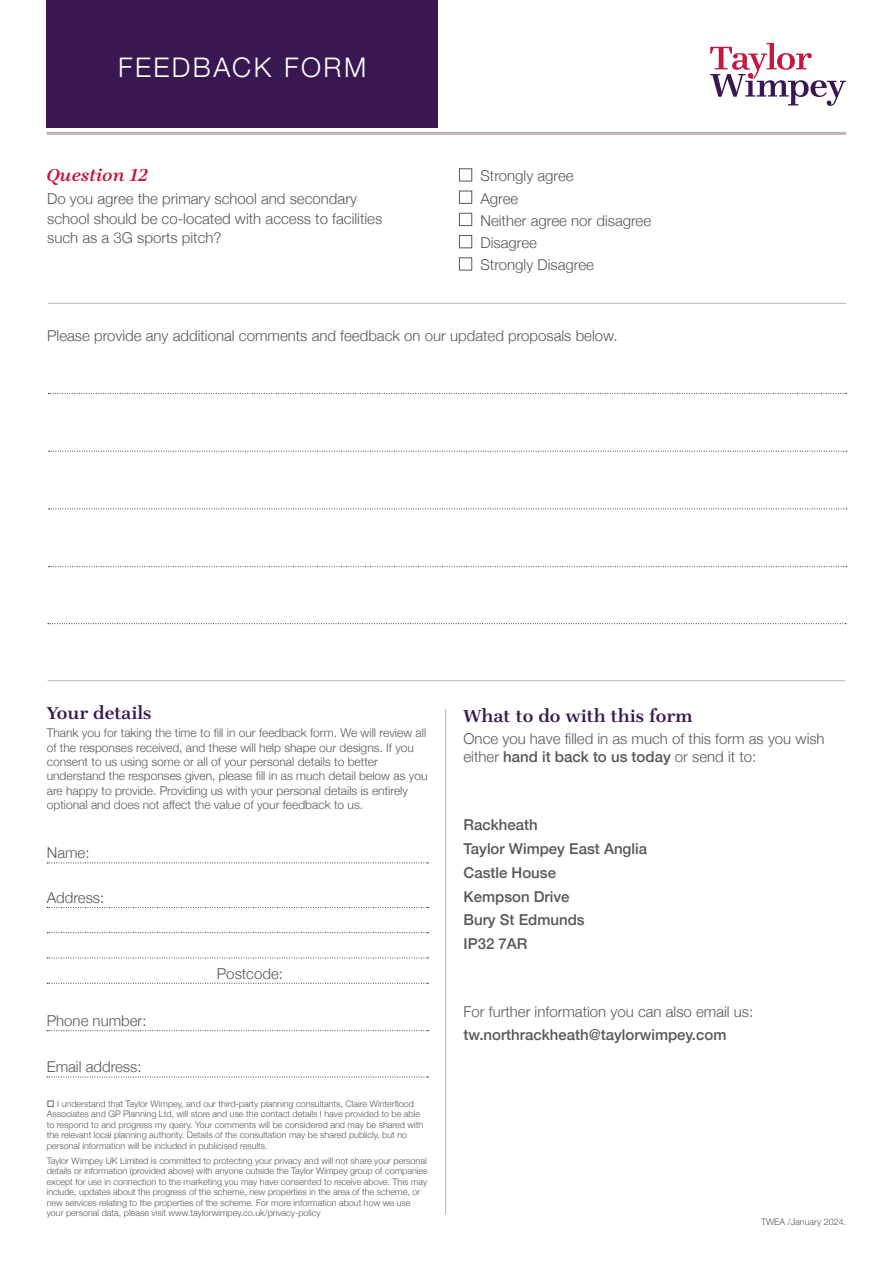
<style>
.page{position:relative;width:893px;height:1263px;background:#fff}
.page>*{position:absolute;margin:0;border:0;box-sizing:border-box;transform-origin:0 0}
.t1{font:300 27px "Helvetica Neue";letter-spacing:.09em;color:#fff}
.t2{font:600 16.5px "Teimer";color:#391852}
.t3{font:italic 600 16.5px "Teimer";color:#c5183f}
.t4{font:300 15px/22.2px "Helvetica Neue";color:#57585a}
.t5{font:500 15px/23.7px "Helvetica Neue";color:#57585a}
.t6{font:300 12px/14.4px "Helvetica Neue";color:#57585a}
.t7{font:300 9px/10.5px "Helvetica Neue";color:#57585a}
.s1{font-weight:500}
</style>
<div class="page">
<svg style="left:47px;top:862px;width:381px;height:1px"></svg>
<svg style="left:47px;top:907px;width:381px;height:1px"></svg>
<svg style="left:47px;top:932px;width:381px;height:1px"></svg>
<svg style="left:47px;top:957px;width:381px;height:1px"></svg>
<svg style="left:47px;top:983px;width:381px;height:1px"></svg>
<svg style="left:47px;top:1030px;width:381px;height:1px"></svg>
<svg style="left:47px;top:1077px;width:381px;height:1px"></svg>
<hr style="left:445px;top:709px;width:1px;height:505px;background:#bfb2b7">
<hr style="left:47px;top:132px;width:799px;height:3px;background:#bfb2b7">
<hr style="left:48px;top:680px;width:797px;height:1px;background:#bfb2b7">
<hr style="left:48px;top:303px;width:798px;height:1px;background:#bfb2b7">
<div style="left:459px;top:169px;width:13px;height:12px;border:1px solid #57585a"></div>
<div style="left:459px;top:191px;width:13px;height:13px;border:1px solid #57585a"></div>
<div style="left:459px;top:213px;width:13px;height:13px;border:1px solid #57585a"></div>
<div style="left:459px;top:235px;width:13px;height:13px;border:1px solid #57585a"></div>
<div style="left:459px;top:258px;width:13px;height:12px;border:1px solid #57585a"></div>
<svg style="left:48px;top:393px;width:798px;height:1px"></svg>
<svg style="left:49px;top:451px;width:798px;height:1px"></svg>
<svg style="left:49px;top:508px;width:798px;height:1px"></svg>
<svg style="left:49px;top:566px;width:798px;height:1px"></svg>
<svg style="left:48px;top:623px;width:798px;height:1px"></svg>
<svg style="left:710px;top:43px;width:136px;height:63px"></svg>
<div style="left:47px;top:0;width:391px;height:128px;background:#391852"></div>
<h1 class="t1" style="left:118px;top:45px;width:250px">FEEDBACK FORM</h1>
<h2 class="t3" style="left:47px;top:163px;width:102px">Question 12</h2>
<h3 class="t4" style="left:47px;top:188px;width:337px;line-height:19.5px">Do you agree the primary school and secondary school should be co-located with access to facilities such as a 3G sports pitch?</h3>
<h3 class="t4" style="left:480px;top:164px;width:172px">Strongly agree<br>Agree<br>Neither agree nor disagree<br>Disagree<br>Strongly Disagree</h3>
<h3 class="t4" style="left:47px;top:323px;width:572px">Please provide any additional comments and feedback on our updated proposals below.</h3>
<h2 class="t2" style="left:47px;top:701px;width:106px">Your details</h2>
<p class="t6" style="left:47px;top:725px;width:382px">Thank you for taking the time to fill in our feedback form. We will review all of the responses received, and these will help shape our designs. If you consent to us using some or all of your personal details to better understand the responses given, please fill in as much detail below as you are happy to provide. Providing us with your personal details is entirely optional and does not affect the value of your feedback to us.</p>
<h3 class="t4" style="left:47px;top:841px;width:44px">Name:</h3>
<h3 class="t4" style="left:47px;top:885px;width:59px">Address:</h3>
<h3 class="t4" style="left:217px;top:961px;width:68px">Postcode:</h3>
<h3 class="t4" style="left:47px;top:1008px;width:101px">Phone number:</h3>
<h3 class="t4" style="left:47px;top:1055px;width:96px">Email address:</h3>
<p class="t7" style="left:47px;top:1098px;width:378px">□ I understand that Taylor Wimpey, and our third-party planning consultants, Claire Winterflood Associates and GP Planning Ltd, will store and use the contact details I have provided to be able to respond to and progress my query. Your comments will be considered and may be shared with the relevant local planning authority. Details of the consultation may be shared publicly, but no personal information will be included in publicised results.</p>
<p class="t7" style="left:47px;top:1154px;width:382px">Taylor Wimpey UK Limited is committed to protecting your privacy and will not share your personal details or information (provided above) with anyone outside the Taylor Wimpey group of companies except for use in connection to the marketing you may have consented to receive above. This may include, updates about the progress of the scheme, new properties in the area of the scheme, or new services relating to the properties of the scheme. For more information about how we use your personal data, please visit www.taylorwimpey.co.uk/privacy-policy</p>
<h2 class="t2" style="left:463px;top:704px;width:231px">What to do with this form</h2>
<h3 class="t4" style="left:463px;top:729px;width:363px;line-height:18px">Once you have filled in as much of this form as you wish either <span class="s1">hand it back to us today</span> or send it to:</h3>
<h3 class="t5" style="left:463px;top:812px;width:185px">Rackheath<br>Taylor Wimpey East Anglia<br>Castle House<br>Kempson Drive<br>Bury St Edmunds<br>IP32 7AR</h3>
<h3 class="t4" style="left:463px;top:1000px;width:291px">For further information you can also email us:</h3>
<h3 class="t5" style="left:463px;top:1021px;width:264px">tw.northrackheath@taylorwimpey.com</h3>
<p class="t7" style="left:761px;top:1216px;width:87px">TWEA /January 2024.</p>
</div>
